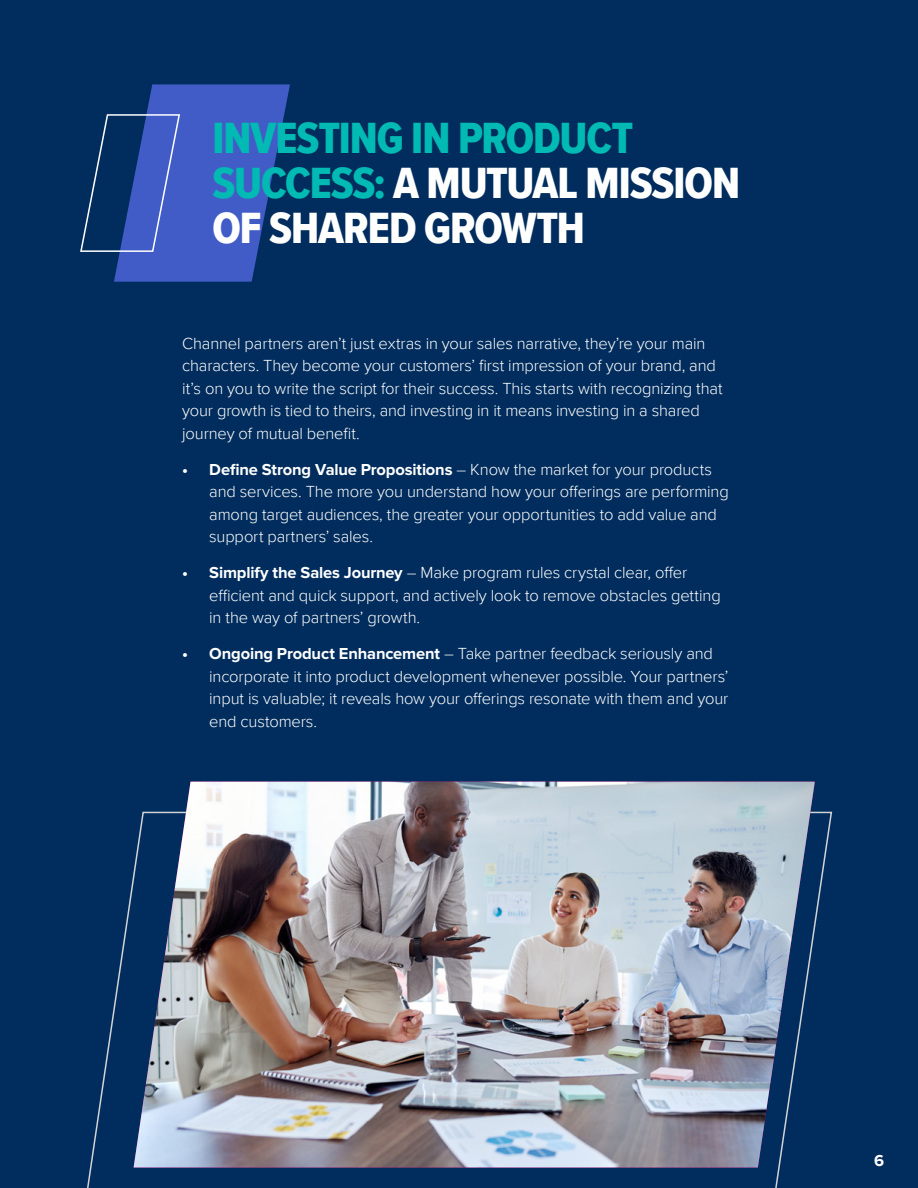
<style>
.page{position:relative;width:918px;height:1188px;background:#002d5d}
.page>*{position:absolute;margin:0;border:0;box-sizing:border-box;transform-origin:0 0}
.t1{font:45px/45px "Proxima Nova Cond Extrabld";letter-spacing:-.025em;color:#fff}
.t2{font:300 16.5px/22.5px "Proxima Nova";letter-spacing:-.01em;color:#fff}
.t3{font:700 16.5px "Proxima Nova";color:#fff}
.s1{color:#00bab3}
.s2{font-weight:700}
</style>
<div class="page">
<svg style="left:80px;top:84px;width:210px;height:198px"></svg>
<svg style="left:87px;top:811px;width:746px;height:377px"></svg>
<img style="left:134px;top:782px;width:681px;height:385px">
<h1 class="t1" style="left:212px;top:114px;width:529px"><span class="s1">INVESTING IN PRODUCT<br>SUCCESS:</span> A MUTUAL MISSION<br>OF SHARED GROWTH</h1>
<p class="t2" style="left:182px;top:331px;width:542px">Channel partners aren’t just extras in your sales narrative, they’re your main characters. They become your customers’ first impression of your brand, and it’s on you to write the script for their success. This starts with recognizing that your growth is tied to theirs, and investing in it means investing in a shared journey of mutual benefit.</p>
<p class="t2" style="left:209px;top:457px;width:521px;text-indent:-27px"><span class="s2">• Define Strong Value Propositions</span> – Know the market for your products and services. The more you understand how your offerings are performing among target audiences, the greater your opportunities to add value and support partners’ sales.</p>
<p class="t2" style="left:209px;top:561px;width:513px;text-indent:-27px"><span class="s2">• Simplify the Sales Journey</span> – Make program rules crystal clear, offer efficient and quick support, and actively look to remove obstacles getting in the way of partners’ growth.</p>
<p class="t2" style="left:209px;top:642px;width:521px;text-indent:-27px"><span class="s2">• Ongoing Product Enhancement</span> – Take partner feedback seriously and incorporate it into product development whenever possible. Your partners’ input is valuable; it reveals how your offerings resonate with them and your end customers.</p>
<p class="t3" style="left:874px;top:1151px;width:12px">6</p>
</div>
